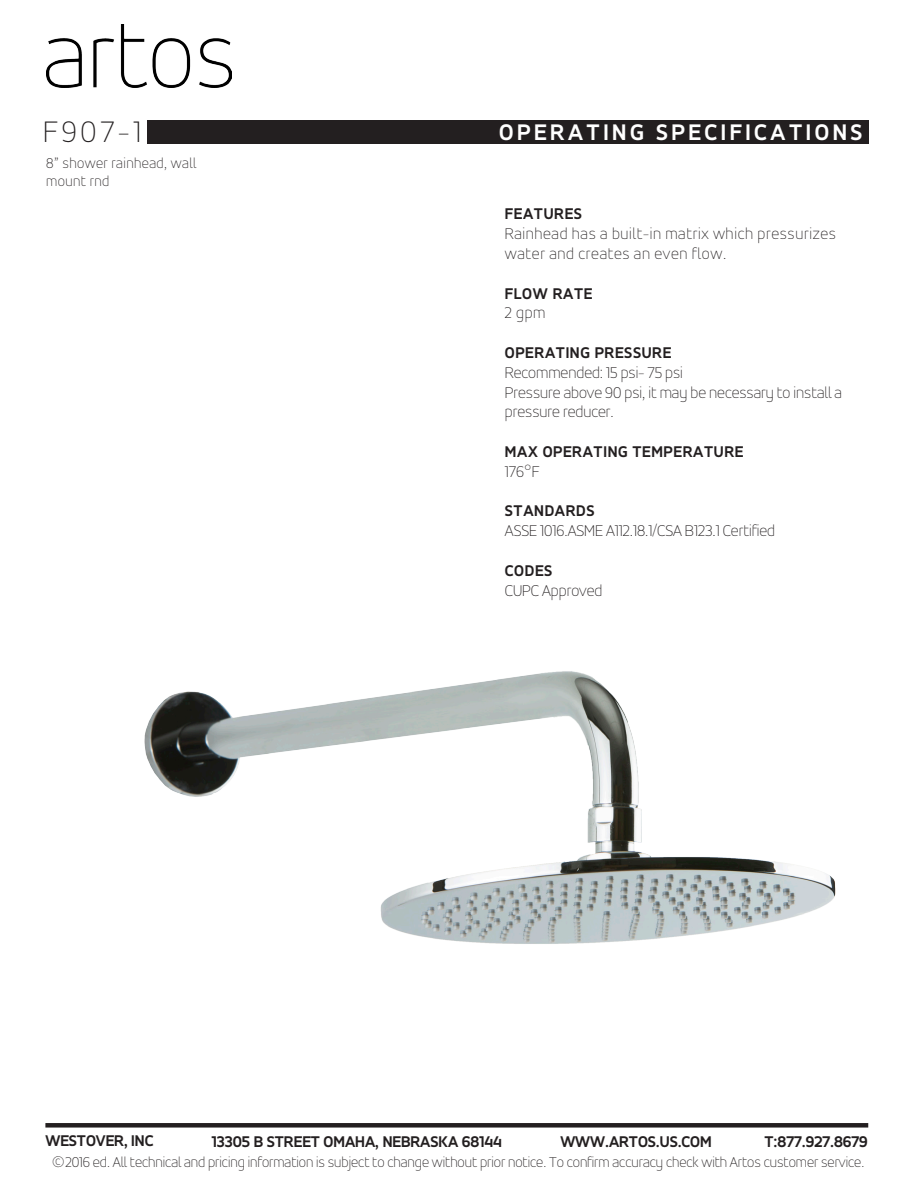
<style>
.page{position:relative;width:918px;height:1188px;background:#fff}
.page>*{position:absolute;margin:0;border:0;box-sizing:border-box;transform-origin:0 0}
.t1{font:100 31.5px "Accord Alternate";color:#231f20}
.t2{font:700 24px "Accord Alternate";letter-spacing:.15em;color:#fff}
.t3{font:100 16.5px/19.8px "Accord Alternate";color:#231f20}
.t4{font:700 16.5px "Accord Alternate";color:#231f20}
.t5{font:700 16.5px "Accord Alternate";letter-spacing:.04em;color:#231f20}
.t6{font:100 16.5px/19.8px "Accord Alternate";letter-spacing:.04em;color:#231f20}
.t7{font:100 15px "Accord Alternate";color:#231f20}
.t8{font:100 15px/18px "Accord Alternate";letter-spacing:.03em;color:#231f20}
</style>
<div class="page">
<div style="left:45px;top:1123px;width:823px;height:5px;background:#231f20"></div>
<img style="left:47px;top:24px;width:185px;height:63px">
<div style="left:148px;top:120px;width:721px;height:24px;background:#231f20"></div>
<img style="left:144px;top:671px;width:692px;height:273px">
<p class="t1" style="left:43px;top:114px;width:99px">F907-1</p>
<p class="t8" style="left:46px;top:154px;width:152px">8” shower rainhead, wall mount rnd</p>
<p class="t2" style="left:499px;top:118px;width:365px">OPERATING SPECIFICATIONS</p>
<p class="t5" style="left:505px;top:204px;width:79px">FEATURES</p>
<p class="t6" style="left:505px;top:224px;width:332px">Rainhead has a built-in matrix which pressurizes water and creates an even flow.</p>
<p class="t5" style="left:505px;top:284px;width:89px">FLOW RATE</p>
<p class="t3" style="left:505px;top:303px;width:42px">2 gpm</p>
<p class="t5" style="left:505px;top:343px;width:168px">OPERATING PRESSURE</p>
<p class="t3" style="left:505px;top:362px;width:179px">Recommended: 15 psi- 75 psi</p>
<p class="t3" style="left:505px;top:382px;width:339px">Pressure above 90 psi, it may be necessary to install a pressure reducer.</p>
<p class="t5" style="left:505px;top:442px;width:240px">MAX OPERATING TEMPERATURE</p>
<p class="t3" style="left:505px;top:461px;width:36px">176°F</p>
<p class="t5" style="left:505px;top:501px;width:91px">STANDARDS</p>
<p class="t3" style="left:505px;top:521px;width:272px">ASSE 1016.ASME A112.18.1/CSA B123.1 Certified</p>
<p class="t5" style="left:505px;top:561px;width:49px">CODES</p>
<p class="t3" style="left:505px;top:580px;width:99px">CUPC Approved</p>
<p class="t4" style="left:45px;top:1131px;width:110px">WESTOVER, INC</p>
<p class="t4" style="left:212px;top:1132px;width:291px">13305 B STREET OMAHA, NEBRASKA 68144</p>
<p class="t4" style="left:560px;top:1132px;width:153px">WWW.ARTOS.US.COM</p>
<p class="t4" style="left:765px;top:1132px;width:105px">T:877.927.8679</p>
<p class="t7" style="left:52px;top:1153px;width:814px">©2016 ed. All technical and pricing information is subject to change without prior notice. To confirm accuracy check with Artos customer service.</p>
</div>
